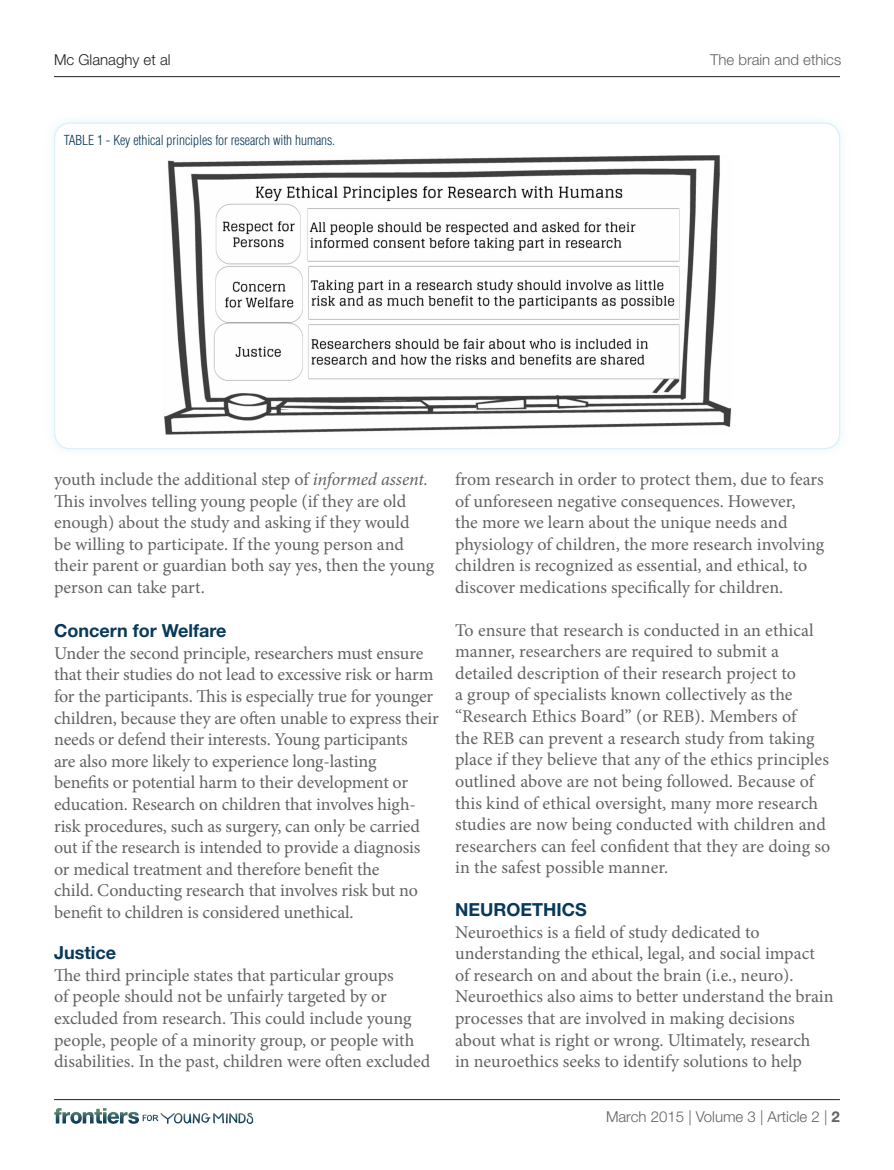
<style>
.page{position:relative;width:894px;height:1170px;background:#fff}
.page>*{position:absolute;margin:0;border:0;box-sizing:border-box;transform-origin:0 0}
.t1{font:18px/21.6px "Minion Pro";letter-spacing:-.005em;color:#636366}
.t2{font:700 18px "Helvetica Neue LT Std";color:#08395a}
.t3{font:300 15px "Helvetica Neue LT Std";color:#636366}
.t4{font:300 15px "Helvetica Neue LT Std";color:#231f20}
.t5{font:300 condensed 13.5px "Helvetica LT Std";letter-spacing:-.005em;color:#08395a}
.s1{font-style:italic}
.s2{font-weight:700}
</style>
<div class="page">
<hr style="left:54px;top:76px;width:785px;height:1px;background:#231f20">
<hr style="left:54px;top:1099px;width:785px;height:1px;background:#231f20">
<svg style="left:54px;top:1108px;width:199px;height:16px"></svg>
<div style="left:44px;top:113px;width:805px;height:346px;background:#d5eff7;opacity:.5"></div>
<div style="left:55px;top:123px;width:784px;height:326px;background:#fff;border-radius:16px"></div>
<img style="left:164px;top:155px;width:568px;height:280px">
<p class="t4" style="left:54px;top:50px;width:118px">Mc Glanaghy et al</p>
<p class="t3" style="left:709px;top:50px;width:133px">The brain and ethics</p>
<p class="t5" style="left:64px;top:132px;width:273px">TABLE 1 - Key ethical principles for research with humans.</p>
<p class="t1" style="left:54px;top:468px;width:381px">youth include the additional step of <span class="s1">informed assent.<br></span>This involves telling young people (if they are old enough) about the study and asking if they would<br>be willing to participate. If the young person and their parent or guardian both say yes, then the young person can take part.</p>
<p class="t2" style="left:54px;top:619px;width:174px">Concern for Welfare</p>
<p class="t1" style="left:54px;top:642px;width:386px">Under the second principle, researchers must ensure that their studies do not lead to excessive risk or harm for the participants. This is especially true for younger children, because they are often unable to express their needs or defend their interests. Young participants<br>are also more likely to experience long-lasting<br>benefits or potential harm to their development or education. Research on children that involves high&shy;risk procedures, such as surgery, can only be carried out if the research is intended to provide a diagnosis or medical treatment and therefore benefit the<br>child. Conducting research that involves risk but no benefit to children is considered unethical.</p>
<p class="t2" style="left:54px;top:941px;width:63px">Justice</p>
<p class="t1" style="left:54px;top:964px;width:378px">The third principle states that particular groups<br>of people should not be unfairly targeted by or excluded from research. This could include young people, people of a minority group, or people with disabilities. In the past, children were often excluded</p>
<p class="t1" style="left:455px;top:468px;width:370px">from research in order to protect them, due to fears of unforeseen negative consequences. However,<br>the more we learn about the unique needs and physiology of children, the more research involving children is recognized as essential, and ethical, to discover medications specifically for children.</p>
<p class="t1" style="left:455px;top:619px;width:377px">To ensure that research is conducted in an ethical manner, researchers are required to submit a detailed description of their research project to<br>a group of specialists known collectively as the “Research Ethics Board” (or REB). Members of<br>the REB can prevent a research study from taking place if they believe that any of the ethics principles outlined above are not being followed. Because of this kind of ethical oversight, many more research studies are now being conducted with children and researchers can feel confident that they are doing so in the safest possible manner.</p>
<p class="t2" style="left:455px;top:898px;width:133px">Neuroethics</p>
<p class="t1" style="left:455px;top:921px;width:380px">Neuroethics is a field of study dedicated to understanding the ethical, legal, and social impact of research on and about the brain (i.e., neuro).<br>Neuroethics also aims to better understand the brain processes that are involved in making decisions about what is right or wrong. Ultimately, research<br>in neuroethics seeks to identify solutions to help</p>
<p class="t3" style="left:605px;top:1107px;width:235px">March 2015 | Volume 3 | Article 2 | <span class="s2">2</span></p>
</div>
